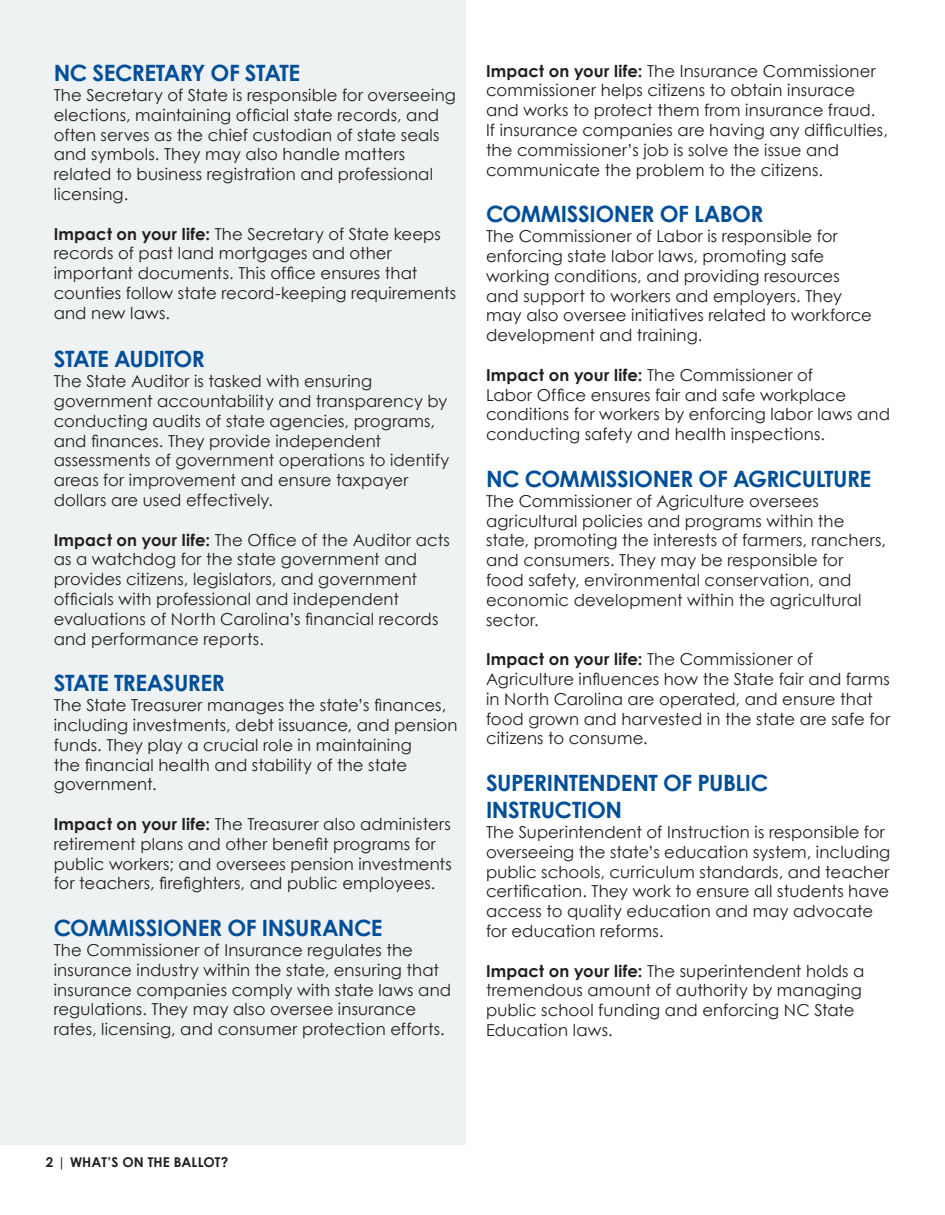
<style>
.page{position:relative;width:945px;height:1215px;background:#fff}
.page>*{position:absolute;margin:0;border:0;box-sizing:border-box;transform-origin:0 0}
.t1{font:700 22.5px/27px "Century Gothic";letter-spacing:-.02em;color:#014e99}
.Paragraph_Style_3{font:16.5px/19.8px "Century Gothic";letter-spacing:.005em;color:#231f20}
.t2{font:700 13.5px "Century Gothic";letter-spacing:.01em;color:#231f20}
.s1{font-weight:700}
.s2{font-weight:400}
</style>
<div class="page">
<div style="left:0;top:0;width:465px;height:1144px;background:#eff2f3"></div>
<p class="t1" style="left:54px;top:58px;width:248px">NC SECRETARY OF STATE</p>
<p class="Paragraph_Style_3" style="left:54px;top:85px;width:404px">The Secretary of State is responsible for overseeing elections, maintaining official state records, and often serves as the chief custodian of state seals and symbols. They may also handle matters related to business registration and professional licensing.</p>
<p class="Paragraph_Style_3" style="left:54px;top:223px;width:404px"><span class="s1">Impact on your life:</span> The Secretary of State keeps records of past land mortgages and other important documents. This office ensures that counties follow state record-keeping requirements and new laws.</p>
<p class="t1" style="left:54px;top:345px;width:153px">STATE AUDITOR</p>
<p class="Paragraph_Style_3" style="left:54px;top:371px;width:397px">The State Auditor is tasked with ensuring government accountability and transparency by conducting audits of state agencies, programs, and finances. They provide independent assessments of government operations to identify areas for improvement and ensure taxpayer dollars are used effectively.</p>
<p class="Paragraph_Style_3" style="left:54px;top:529px;width:398px"><span class="s1">Impact on your life:</span> The Office of the Auditor acts as a watchdog for the state government and provides citizens, legislators, and government officials with professional and independent evaluations of North Carolina’s financial records and performance reports.</p>
<p class="t1" style="left:54px;top:669px;width:173px">STATE TREASURER</p>
<p class="Paragraph_Style_3" style="left:54px;top:695px;width:405px">The State Treasurer manages the state’s finances, including investments, debt issuance, and pension funds. They play a crucial role in maintaining<br>the financial health and stability of the state government.</p>
<p class="Paragraph_Style_3" style="left:54px;top:814px;width:400px"><span class="s1">Impact on your life:</span> The Treasurer also administers retirement plans and other benefit programs for public workers; and oversees pension investments for teachers, firefighters, and public employees.</p>
<p class="t1" style="left:54px;top:913px;width:330px">COMMISSIONER OF INSURANCE</p>
<p class="Paragraph_Style_3" style="left:54px;top:940px;width:399px">The Commissioner of Insurance regulates the insurance industry within the state, ensuring that insurance companies comply with state laws and regulations. They may also oversee insurance rates, licensing, and consumer protection efforts.</p>
<p class="Paragraph_Style_3" style="left:486px;top:61px;width:403px"><span class="s1">Impact on your life:</span> The Insurance Commissioner commissioner helps citizens to obtain insurace and works to protect them from insurance fraud.<br>If insurance companies are having any difficulties, the commissioner’s job is solve the issue and communicate the problem to the citizens.</p>
<p class="t1" style="left:486px;top:200px;width:279px">COMMISSIONER OF LABOR</p>
<p class="Paragraph_Style_3" style="left:486px;top:226px;width:387px">The Commissioner of Labor is responsible for enforcing state labor laws, promoting safe working conditions, and providing resources and support to workers and employers. They may also oversee initiatives related to workforce development and training.</p>
<p class="Paragraph_Style_3" style="left:486px;top:365px;width:406px"><span class="s1">Impact on your life:</span> The Commissioner of<br>Labor Office ensures fair and safe workplace conditions for workers by enforcing labor laws and conducting safety and health inspections.</p>
<p class="t1" style="left:486px;top:464px;width:387px">NC COMMISSIONER OF AGRICULTURE</p>
<p class="Paragraph_Style_3" style="left:486px;top:491px;width:401px">The Commissioner of Agriculture oversees agricultural policies and programs within the state, promoting the interests of farmers, ranchers, and consumers. They may be responsible for<br>food safety, environmental conservation, and economic development within the agricultural sector.</p>
<p class="Paragraph_Style_3" style="left:486px;top:649px;width:406px"><span class="s1">Impact on your life:</span> The Commissioner of Agriculture influences how the State fair and farms in North Carolina are operated, and ensure that food grown and harvested in the state are safe for citizens to consume.</p>
<p class="t1" style="left:486px;top:769px;width:284px">SUPERINTENDENT OF PUBLIC<br>INSTRUCTION</p>
<p class="Paragraph_Style_3" style="left:486px;top:822px;width:406px">The Superintendent of Instruction is responsible for overseeing the state’s education system, including public schools, curriculum standards, and teacher certification. They work to ensure all students have access to quality education and may advocate for education reforms.</p>
<p class="Paragraph_Style_3" style="left:486px;top:961px;width:380px"><span class="s1">Impact on your life:</span> The superintendent holds a tremendous amount of authority by managing public school funding and enforcing NC State Education laws.</p>
<p class="t2" style="left:46px;top:1152px;width:184px">2 <span class="s2">|</span> WHAT’S ON THE BALLOT?</p>
</div>
